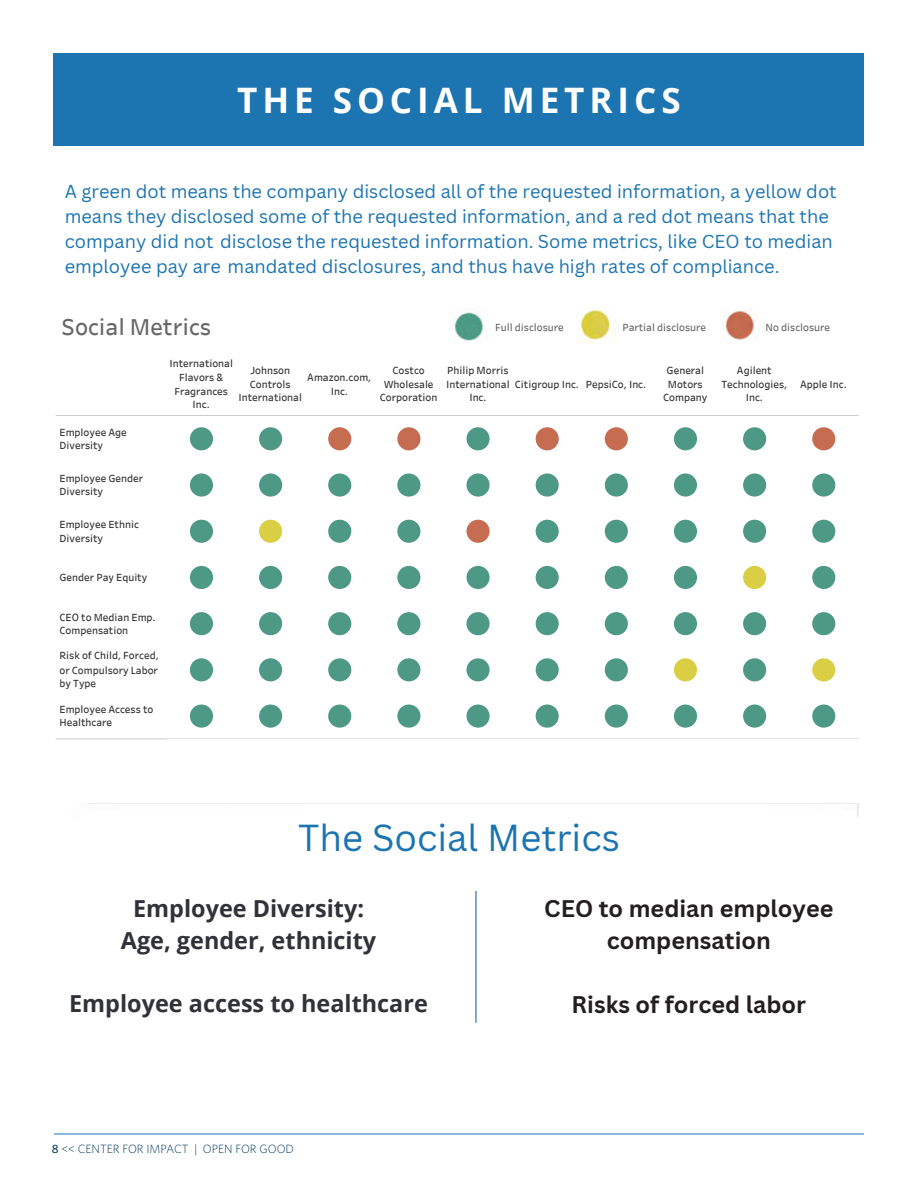
<style>
.page{position:relative;width:918px;height:1188px;background:#fff}
.page>*{position:absolute;margin:0;border:0;box-sizing:border-box;transform-origin:0 0}
.t1{font:36.6px "Canva Sans";color:#1c74b0}
.t2{font:700 35.1px "Open Sans";letter-spacing:.14em;color:#fff}
.t3{font:700 23.4px/31.8px "Open Sans";color:#313239;text-align:center}
.t4{font:700 23.4px/31.8px "Canva Sans";color:#231f20;text-align:center}
.t5{font:22.5px "Tableau Book 0 75";color:#666}
.t6{font:18.3px/25px "Canva Sans";color:#1c74b0}
.t7{font:300 12px "Whitney";color:#00395c}
.t8{font:10.2px/13.8px "Tableau Medium 0 50";color:#313232;text-align:center}
.t9{font:10.2px "Tableau Medium 0 50";color:#666}
.s1{font-weight:500}
</style>
<div class="page">
<hr style="left:54px;top:1134px;width:810px;height:1px;background:#157bb7">
<div style="left:54px;top:53px;width:810px;height:93px;background:#1c74b0"></div>
<img style="left:454px;top:312px;width:30px;height:31px">
<img style="left:724px;top:310px;width:35px;height:32px">
<img style="left:581px;top:310px;width:35px;height:33px">
<hr style="left:56px;top:415px;width:111px;height:1px;background:#cbcac9">
<hr style="left:56px;top:739px;width:111px;height:1px;background:#cbcac9">
<div style="left:812px;top:705px;width:23px;height:23px;background:#4e9985;border-radius:50%"></div>
<div style="left:812px;top:658px;width:23px;height:23px;background:#dace45;border-radius:50%"></div>
<div style="left:812px;top:612px;width:23px;height:23px;background:#4e9985;border-radius:50%"></div>
<div style="left:812px;top:566px;width:23px;height:23px;background:#4e9985;border-radius:50%"></div>
<div style="left:812px;top:520px;width:23px;height:23px;background:#4e9985;border-radius:50%"></div>
<div style="left:812px;top:473px;width:23px;height:24px;background:#4e9985;border-radius:50%"></div>
<div style="left:812px;top:427px;width:23px;height:23px;background:#c56c51;border-radius:50%"></div>
<div style="left:743px;top:705px;width:23px;height:23px;background:#4e9985;border-radius:50%"></div>
<div style="left:743px;top:658px;width:23px;height:23px;background:#4e9985;border-radius:50%"></div>
<div style="left:743px;top:612px;width:23px;height:23px;background:#4e9985;border-radius:50%"></div>
<div style="left:743px;top:566px;width:23px;height:23px;background:#dace45;border-radius:50%"></div>
<div style="left:743px;top:520px;width:23px;height:23px;background:#4e9985;border-radius:50%"></div>
<div style="left:743px;top:473px;width:23px;height:24px;background:#4e9985;border-radius:50%"></div>
<div style="left:743px;top:427px;width:23px;height:23px;background:#4e9985;border-radius:50%"></div>
<div style="left:674px;top:705px;width:23px;height:23px;background:#4e9985;border-radius:50%"></div>
<div style="left:674px;top:658px;width:23px;height:23px;background:#dace45;border-radius:50%"></div>
<div style="left:674px;top:612px;width:23px;height:23px;background:#4e9985;border-radius:50%"></div>
<div style="left:674px;top:566px;width:23px;height:23px;background:#4e9985;border-radius:50%"></div>
<div style="left:674px;top:520px;width:23px;height:23px;background:#4e9985;border-radius:50%"></div>
<div style="left:674px;top:473px;width:23px;height:24px;background:#4e9985;border-radius:50%"></div>
<div style="left:674px;top:427px;width:23px;height:23px;background:#4e9985;border-radius:50%"></div>
<div style="left:605px;top:705px;width:23px;height:23px;background:#4e9985;border-radius:50%"></div>
<div style="left:605px;top:658px;width:23px;height:23px;background:#4e9985;border-radius:50%"></div>
<div style="left:605px;top:612px;width:23px;height:23px;background:#4e9985;border-radius:50%"></div>
<div style="left:605px;top:566px;width:23px;height:23px;background:#4e9985;border-radius:50%"></div>
<div style="left:605px;top:520px;width:23px;height:23px;background:#4e9985;border-radius:50%"></div>
<div style="left:605px;top:473px;width:23px;height:24px;background:#4e9985;border-radius:50%"></div>
<div style="left:605px;top:427px;width:23px;height:23px;background:#c56c51;border-radius:50%"></div>
<div style="left:536px;top:705px;width:23px;height:23px;background:#4e9985;border-radius:50%"></div>
<div style="left:536px;top:658px;width:23px;height:23px;background:#4e9985;border-radius:50%"></div>
<div style="left:536px;top:612px;width:23px;height:23px;background:#4e9985;border-radius:50%"></div>
<div style="left:536px;top:566px;width:23px;height:23px;background:#4e9985;border-radius:50%"></div>
<div style="left:536px;top:520px;width:23px;height:23px;background:#4e9985;border-radius:50%"></div>
<div style="left:536px;top:473px;width:23px;height:24px;background:#4e9985;border-radius:50%"></div>
<div style="left:536px;top:427px;width:23px;height:23px;background:#c56c51;border-radius:50%"></div>
<div style="left:466px;top:705px;width:24px;height:23px;background:#4e9985;border-radius:50%"></div>
<div style="left:466px;top:658px;width:24px;height:23px;background:#4e9985;border-radius:50%"></div>
<div style="left:466px;top:612px;width:24px;height:23px;background:#4e9985;border-radius:50%"></div>
<div style="left:466px;top:566px;width:24px;height:23px;background:#4e9985;border-radius:50%"></div>
<div style="left:466px;top:520px;width:24px;height:23px;background:#c56c51;border-radius:50%"></div>
<div style="left:466px;top:473px;width:24px;height:24px;background:#4e9985;border-radius:50%"></div>
<div style="left:466px;top:427px;width:24px;height:23px;background:#4e9985;border-radius:50%"></div>
<div style="left:397px;top:705px;width:23px;height:23px;background:#4e9985;border-radius:50%"></div>
<div style="left:397px;top:658px;width:23px;height:23px;background:#4e9985;border-radius:50%"></div>
<div style="left:397px;top:612px;width:23px;height:23px;background:#4e9985;border-radius:50%"></div>
<div style="left:397px;top:566px;width:23px;height:23px;background:#4e9985;border-radius:50%"></div>
<div style="left:397px;top:520px;width:23px;height:23px;background:#4e9985;border-radius:50%"></div>
<div style="left:397px;top:473px;width:23px;height:24px;background:#4e9985;border-radius:50%"></div>
<div style="left:397px;top:427px;width:23px;height:23px;background:#c56c51;border-radius:50%"></div>
<div style="left:328px;top:705px;width:23px;height:23px;background:#4e9985;border-radius:50%"></div>
<div style="left:328px;top:658px;width:23px;height:23px;background:#4e9985;border-radius:50%"></div>
<div style="left:328px;top:612px;width:23px;height:23px;background:#4e9985;border-radius:50%"></div>
<div style="left:328px;top:566px;width:23px;height:23px;background:#4e9985;border-radius:50%"></div>
<div style="left:328px;top:520px;width:23px;height:23px;background:#4e9985;border-radius:50%"></div>
<div style="left:328px;top:473px;width:23px;height:24px;background:#4e9985;border-radius:50%"></div>
<div style="left:328px;top:427px;width:23px;height:23px;background:#c56c51;border-radius:50%"></div>
<div style="left:259px;top:705px;width:23px;height:23px;background:#4e9985;border-radius:50%"></div>
<div style="left:259px;top:658px;width:23px;height:23px;background:#4e9985;border-radius:50%"></div>
<div style="left:259px;top:612px;width:23px;height:23px;background:#4e9985;border-radius:50%"></div>
<div style="left:259px;top:566px;width:23px;height:23px;background:#4e9985;border-radius:50%"></div>
<div style="left:259px;top:520px;width:23px;height:23px;background:#dace45;border-radius:50%"></div>
<div style="left:259px;top:473px;width:23px;height:24px;background:#4e9985;border-radius:50%"></div>
<div style="left:259px;top:427px;width:23px;height:23px;background:#4e9985;border-radius:50%"></div>
<div style="left:190px;top:705px;width:23px;height:23px;background:#4e9985;border-radius:50%"></div>
<div style="left:190px;top:658px;width:23px;height:23px;background:#4e9985;border-radius:50%"></div>
<div style="left:190px;top:612px;width:23px;height:23px;background:#4e9985;border-radius:50%"></div>
<div style="left:190px;top:566px;width:23px;height:23px;background:#4e9985;border-radius:50%"></div>
<div style="left:190px;top:520px;width:23px;height:23px;background:#4e9985;border-radius:50%"></div>
<div style="left:190px;top:473px;width:23px;height:24px;background:#4e9985;border-radius:50%"></div>
<div style="left:190px;top:427px;width:23px;height:23px;background:#4e9985;border-radius:50%"></div>
<hr style="left:167px;top:415px;width:691px;height:1px;background:#cbcac9">
<hr style="left:167px;top:739px;width:691px;height:1px;background:#cbcac9">
<hr style="left:475px;top:891px;width:2px;height:132px;background:#5490c4">
<h2 class="t2" style="left:237px;top:75px;width:445px">THE SOCIAL METRICS</h2>
<p class="t6" style="left:65px;top:179px;width:774px">A green dot means the company disclosed all of the requested information, a yellow dot means they disclosed some of the requested information, and a red dot means that the company did not disclose the requested information. Some metrics, like CEO to median employee pay are mandated disclosures, and thus have high rates of compliance.</p>
<h3 class="t5" style="left:62px;top:310px;width:151px">Social Metrics</h3>
<p class="t9" style="left:495px;top:320px;width:70px">Full disclosure</p>
<p class="t9" style="left:623px;top:320px;width:85px">Partial disclosure</p>
<p class="t9" style="left:766px;top:320px;width:66px">No disclosure</p>
<p class="t8" style="left:60px;top:425px;width:69px;text-align:left">Employee Age<br>Diversity</p>
<p class="t8" style="left:60px;top:471px;width:85px;text-align:left">Employee Gender<br>Diversity</p>
<p class="t8" style="left:60px;top:517px;width:81px;text-align:left">Employee Ethnic<br>Diversity</p>
<p class="t8" style="left:60px;top:570px;width:89px">Gender Pay Equity</p>
<p class="t8" style="left:60px;top:610px;width:98px;text-align:left">CEO to Median Emp.<br>Compensation</p>
<p class="t8" style="left:60px;top:648px;width:101px;text-align:justify">Risk of Child, Forced, or Compulsory Labor by Type</p>
<p class="t8" style="left:60px;top:702px;width:95px;text-align:left">Employee Access to<br>Healthcare</p>
<p class="t8" style="left:170px;top:356px;width:65px">International<br>Flavors &amp;<br>Fragrances<br>Inc.</p>
<p class="t8" style="left:239px;top:363px;width:65px">Johnson<br>Controls<br>International</p>
<p class="t8" style="left:307px;top:370px;width:66px">Amazon.com,<br>Inc.</p>
<p class="t8" style="left:380px;top:363px;width:59px">Costco<br>Wholesale<br>Corporation</p>
<p class="t8" style="left:446px;top:363px;width:65px">Philip Morris<br>International<br>Inc.</p>
<p class="t8" style="left:515px;top:377px;width:133px">Citigroup Inc. PepsiCo, Inc.</p>
<p class="t8" style="left:663px;top:363px;width:46px">General<br>Motors<br>Company</p>
<p class="t8" style="left:721px;top:363px;width:67px">Agilent<br>Technologies,<br>Inc.</p>
<p class="t8" style="left:800px;top:377px;width:48px">Apple Inc.</p>
<h1 class="t1" style="left:298px;top:817px;width:323px">The Social Metrics</h1>
<h3 class="t3" style="left:121px;top:892px;width:257px">Employee Diversity:<br>Age, gender, ethnicity</h3>
<h3 class="t3" style="left:69px;top:987px;width:360px">Employee access to healthcare</h3>
<p class="t7" style="left:52px;top:1141px;width:244px"><span class="s1">8</span> &lt;&lt; CENTER FOR IMPACT | OPEN FOR GOOD</p>
<h3 class="t4" style="left:544px;top:893px;width:291px">CEO to median employee compensation</h3>
<h3 class="t4" style="left:572px;top:989px;width:236px">Risks of forced labor</h3>
</div>
